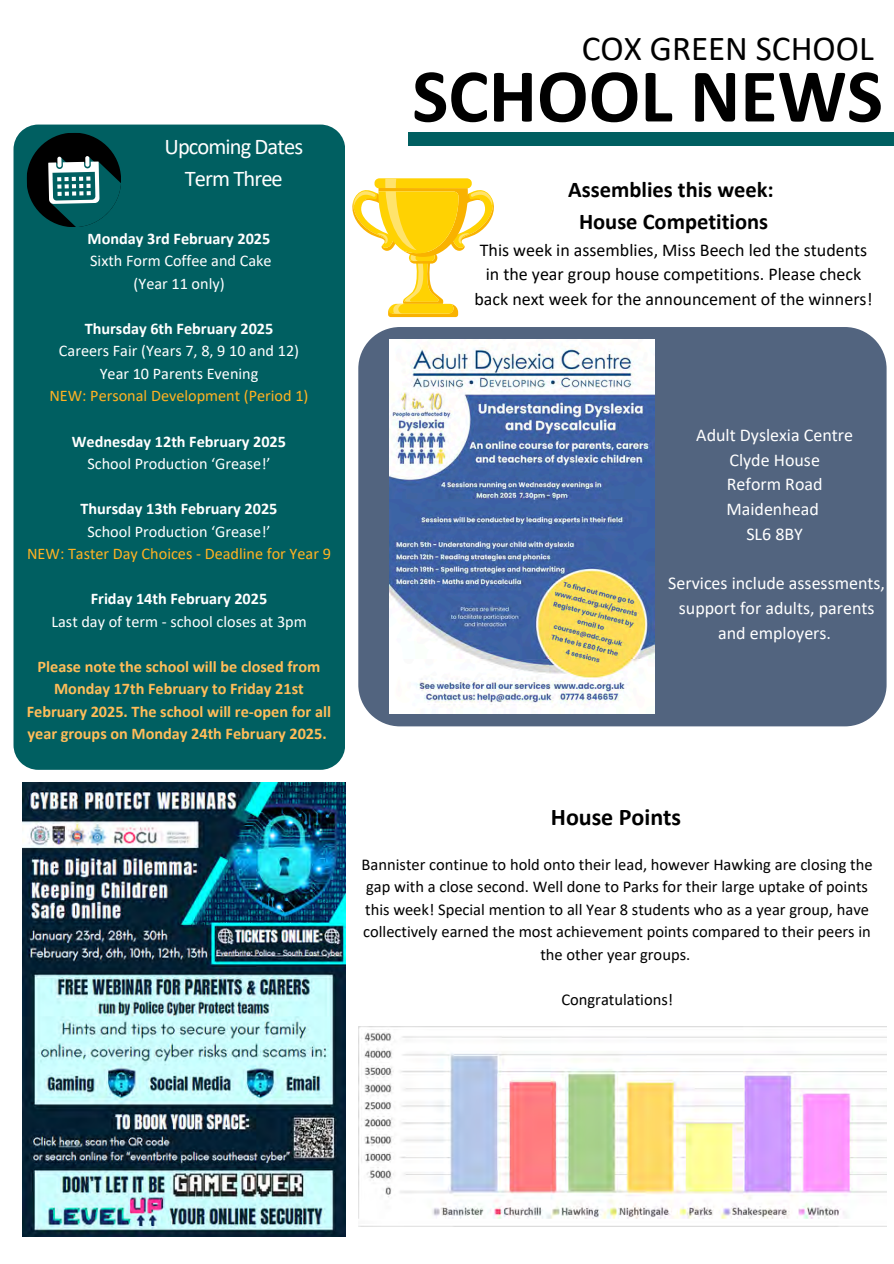
<style>
.page{position:relative;width:894px;height:1264px;background:#fff}
.page>*{position:absolute;margin:0;border:0;box-sizing:border-box;transform-origin:0 0}
.t1{font:700 76.5px "Calibri";color:#000}
.t2{font:35.1px "Calibri";color:#000}
.t3{font:700 24px "Calibri";color:#000}
.t4{font:700 22.5px "Calibri";color:#000}
.t5{font:22.5px/31.5px "Calibri";letter-spacing:-.04em;color:#fff;text-align:center}
.t6{font:18px/24.8px "Calibri";color:#000;text-align:center}
.t7{font:18px/24.8px "Calibri";color:#fff;text-align:center}
.t8{font:16.5px/22.5px "Calibri";color:#000;text-align:center}
.t9{font:16.2px "Calibri";color:#fff}
.t10{font:700 16.2px/22.5px "Calibri";color:#ffbd59;text-align:center}
.t11{font:700 16.2px "Calibri";color:#fff}
.t12{font:16.2px "Calibri";color:#ffb222}
</style>
<div class="page">
<div style="left:13px;top:124px;width:332px;height:645px;background:#005f61"></div>
<svg style="left:25px;top:132px;width:97px;height:96px;background:#1e5051"></svg>
<svg style="left:85px;top:156px;width:4px;height:11px"></svg>
<div style="left:408px;top:132px;width:485px;height:14px;background:#005f61"></div>
<img style="left:22px;top:782px;width:323px;height:453px">
<div style="left:358px;top:327px;width:528px;height:399px;background:#52647f"></div>
<img style="left:389px;top:340px;width:264px;height:373px">
<img style="left:358px;top:1026px;width:528px;height:193px">
<svg style="left:352px;top:178px;width:141px;height:139px"></svg>
<div style="left:159px;top:134px;width:150px;height:60px;background:#005f61"></div>
<p class="t5" style="left:164px;top:133px;width:140px">Upcoming Dates<br>Term Three</p>
<p class="t11" style="left:88px;top:232px;width:184px">Monday 3rd February 2025</p>
<p class="t9" style="left:90px;top:254px;width:183px">Sixth Form Coffee and Cake</p>
<p class="t9" style="left:133px;top:277px;width:93px">(Year 11 only)</p>
<p class="t11" style="left:85px;top:322px;width:190px">Thursday 6th February 2025</p>
<p class="t9" style="left:59px;top:344px;width:242px">Careers Fair (Years 7, 8, 9 10 and 12)</p>
<p class="t9" style="left:100px;top:367px;width:160px">Year 10 Parents Evening</p>
<p class="t12" style="left:49px;top:389px;width:260px">NEW: Personal Development (Period 1)</p>
<p class="t11" style="left:72px;top:434px;width:215px">Wednesday 12th February 2025</p>
<p class="t9" style="left:87px;top:457px;width:185px">School Production ‘Grease!’</p>
<p class="t11" style="left:80px;top:502px;width:198px">Thursday 13th February 2025</p>
<p class="t9" style="left:87px;top:524px;width:185px">School Production ‘Grease!’</p>
<h5 class="t12" style="left:27px;top:547px;width:305px">NEW: Taster Day Choices - Deadline for Year 9</h5>
<p class="t11" style="left:91px;top:592px;width:178px">Friday 14th February 2025</p>
<p class="t9" style="left:51px;top:614px;width:257px">Last day of term - school closes at 3pm</p>
<p class="t10" style="left:27px;top:656px;width:305px">Please note the school will be closed from Monday 17th February to Friday 21st February 2025. The school will re-open for all year groups on Monday 24th February 2025.</p>
<h1 class="t2" style="left:581px;top:33px;width:293px">COX GREEN SCHOOL</h1>
<p class="t1" style="left:412px;top:64px;width:472px">SCHOOL NEWS</p>
<h4 class="t4" style="left:568px;top:180px;width:207px">Assemblies this week:</h4>
<p class="t4" style="left:579px;top:212px;width:191px">House Competitions</p>
<p class="t6" style="left:474px;top:239px;width:399px">This week in assemblies, Miss Beech led the students in the year group house competitions. Please check back next week for the announcement of the winners!</p>
<p class="t7" style="left:696px;top:424px;width:158px">Adult Dyslexia Centre</p>
<p class="t7" style="left:729px;top:449px;width:92px">Clyde House</p>
<p class="t7" style="left:726px;top:473px;width:97px">Reform Road</p>
<p class="t7" style="left:726px;top:498px;width:94px">Maidenhead</p>
<p class="t7" style="left:746px;top:523px;width:58px">SL6 8BY</p>
<p class="t7" style="left:668px;top:572px;width:218px">Services include assessments, support for adults, parents and employers.</p>
<p class="t3" style="left:550px;top:806px;width:132px">House Points</p>
<p class="t8" style="left:361px;top:854px;width:512px">Bannister continue to hold onto their lead, however Hawking are closing the gap with a close second. Well done to Parks for their large uptake of points this week! Special mention to all Year 8 students who as a year group, have collectively earned the most achievement points compared to their peers in the other year groups.</p>
<p class="t8" style="left:561px;top:989px;width:113px">Congratulations!</p>
</div>
